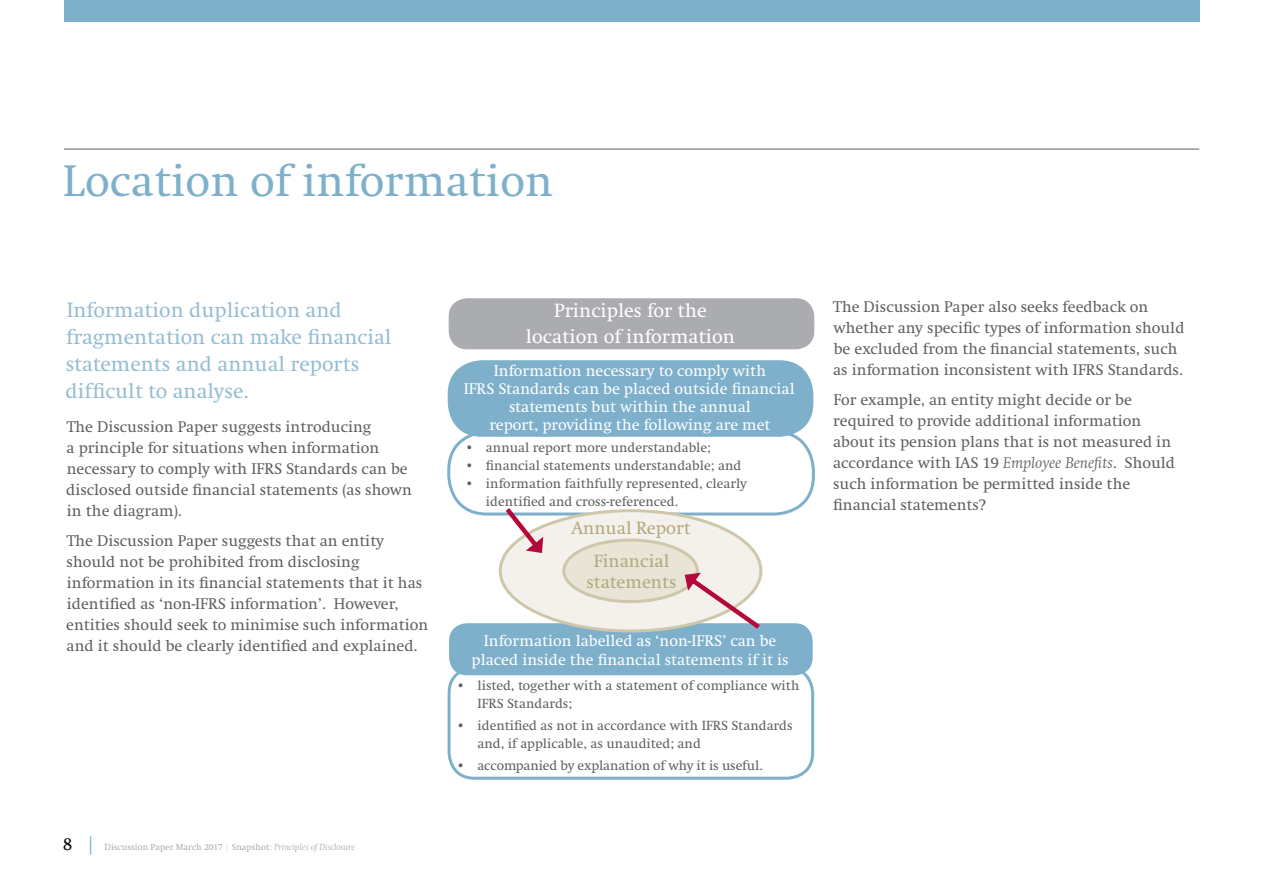
<style>
.page{position:relative;width:1263px;height:893px;background:#fff}
.page>*{position:absolute;margin:0;border:0;box-sizing:border-box;transform-origin:0 0}
.t1{font:45px "Swift LT Pro";color:#7eb0cc}
.t2{font:21px/27px "Swift LT Pro";color:#95bdd5}
.t3{font:19.5px/25.5px "Swift LT Pro";color:#fff;text-align:center}
.t4{font:18px/32.4px "Swift LT Pro";color:#b3a97e;text-align:center}
.t5{font:15.75px/21px "Swift LT Pro";color:#5f6062}
.t6{font:700 15.75px/18px "Swift LT Pro";color:#fff;text-align:center}
.t7{font:15.75px/18.9px "Swift LT Pro";color:#fff;text-align:center}
.t8{font:13.5px/18px "Swift LT Pro";color:#5f6062}
.t9{font:9px "Swift LT Pro";color:#aaacaf}
.s1{font-size:18px;color:#000}
.s2{font-size:18px;color:#7eb0cc}
.s3{color:#d7e5ef}
.s4{font-style:italic}
</style>
<div class="page">
<div style="left:64px;top:0;width:1135px;height:21px;background:#7eb0cc"></div>
<hr style="left:64px;top:149px;width:1135px;height:1px;background:#5f6062">
<div style="left:449px;top:299px;width:365px;height:50px;background:#aaacaf;border-radius:18px"></div>
<div style="left:449px;top:298px;width:365px;height:51px;border:1px solid #aaacaf;border-radius:18px"></div>
<div style="left:448px;top:666px;width:366px;height:114px;border:3px solid #7eb0cc;border-radius:26px"></div>
<div style="left:447px;top:430px;width:368px;height:85px;border:3px solid #7eb0cc;border-radius:38px"></div>
<div style="left:448px;top:360px;width:365px;height:77px;background:#7eb0cc;border-radius:34px"></div>
<div style="left:449px;top:623px;width:364px;height:52px;background:#7eb0cc;border-radius:18px"></div>
<div style="left:500px;top:511px;width:261px;height:120px;background:#f4f1ec;border-radius:50%"></div>
<div style="left:564px;top:540px;width:133px;height:62px;background:#e8e4d6;border-radius:50%"></div>
<div style="left:562px;top:539px;width:137px;height:64px;border:3px solid #cec7aa;border-radius:50%"></div>
<svg style="left:501px;top:508px;width:42px;height:45px"></svg>
<svg style="left:685px;top:573px;width:80px;height:56px"></svg>
<h1 class="t1" style="left:63px;top:155px;width:492px">Location of information</h1>
<h2 class="t2" style="left:65px;top:297px;width:328px">Information duplication and fragmentation can make financial statements and annual reports difficult to analyse.</h2>
<p class="t5" style="left:66px;top:416px;width:347px">The Discussion Paper suggests introducing<br>a principle for situations when information necessary to comply with IFRS Standards can be disclosed outside financial statements (as shown in the diagram).</p>
<p class="t5" style="left:66px;top:530px;width:364px">The Discussion Paper suggests that an entity should not be prohibited from disclosing information in its financial statements that it has identified as ‘non-IFRS information’. However, entities should seek to minimise such information and it should be clearly identified and explained.</p>
<p class="t9" style="left:63px;top:842px;width:294px"><span class="s1">8</span> <span class="s2">|</span> Discussion Paper March 2017 <span class="s3">|</span> Snapshot: <span class="s4">Principles of Disclosure</span></p>
<p class="t3" style="left:526px;top:298px;width:211px">Principles for the location of information</p>
<p class="t6" style="left:464px;top:362px;width:333px">Information necessary to comply with<br>IFRS Standards can be placed outside financial statements but within the annual<br>report, providing the following are met</p>
<p class="t8" style="left:465px;top:439px;width:248px">• annual report more understandable;</p>
<p class="t8" style="left:465px;top:457px;width:278px">• financial statements understandable; and</p>
<p class="t8" style="left:486px;top:475px;width:262px;text-indent:-21px">• information faithfully represented, clearly identified and cross-referenced.</p>
<p class="t4" style="left:571px;top:512px;width:121px">Annual Report<br>Financial</p>
<p class="t4" style="left:587px;top:566px;width:91px">statements</p>
<p class="t7" style="left:472px;top:631px;width:318px">Information labelled as ‘non-IFRS’ can be placed inside the financial statements if it is</p>
<p class="t8" style="left:477px;top:676px;width:324px;text-indent:-21px">• listed, together with a statement of compliance with<br>IFRS Standards;</p>
<p class="t8" style="left:477px;top:717px;width:317px;text-indent:-21px">• identified as not in accordance with IFRS Standards and, if applicable, as unaudited; and</p>
<p class="t8" style="left:456px;top:757px;width:308px">• accompanied by explanation of why it is useful.</p>
<p class="t5" style="left:833px;top:296px;width:353px">The Discussion Paper also seeks feedback on whether any specific types of information should be excluded from the financial statements, such as information inconsistent with IFRS Standards.</p>
<p class="t5" style="left:833px;top:389px;width:344px">For example, an entity might decide or be required to provide additional information about its pension plans that is not measured in accordance with IAS 19 <span class="s4">Employee Benefits</span>. Should such information be permitted inside the financial statements?</p>
</div>
